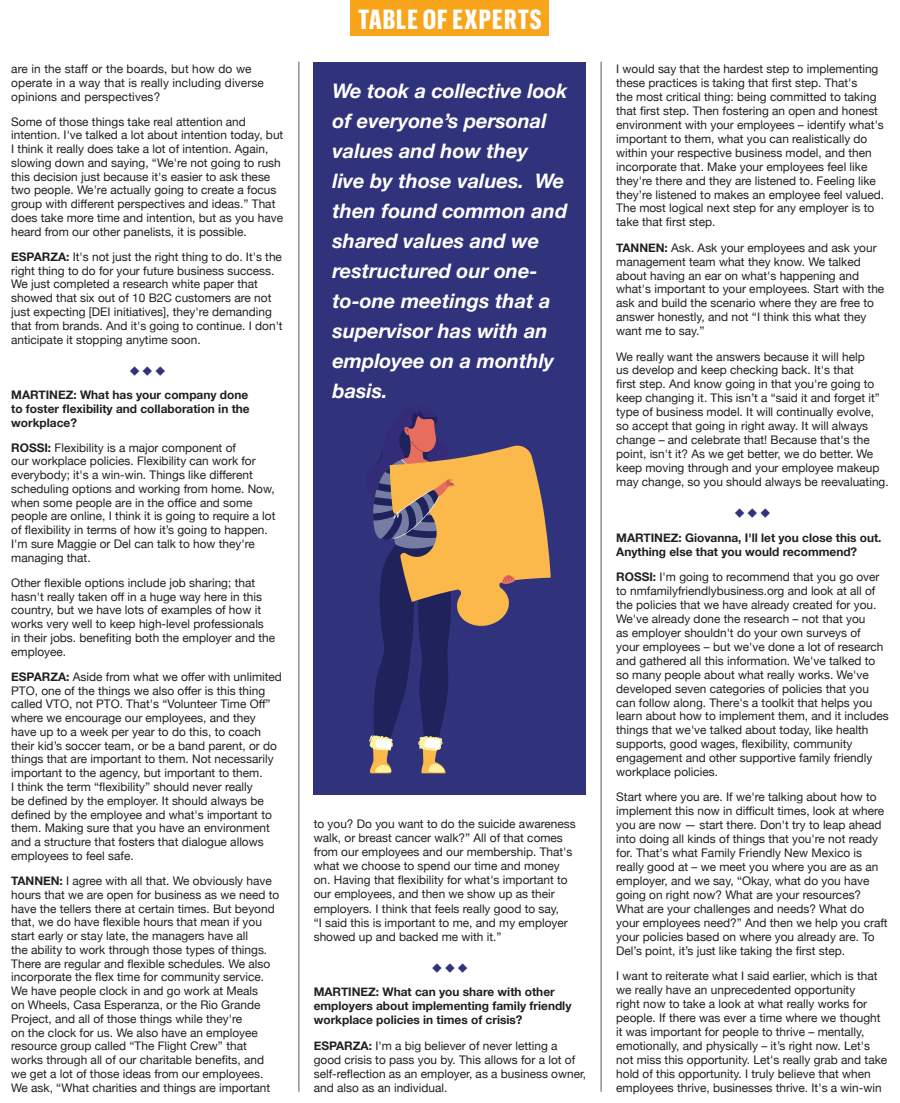
<style>
.page{position:relative;width:900px;height:1103px;background:#fff}
.page>*{position:absolute;margin:0;border:0;box-sizing:border-box;transform-origin:0 0}
.t1{font:700 27.12px "Graphik X Cond";letter-spacing:.035em;color:#fff}
.t2{font:italic 700 20px/30px "Helvetica Neue";color:#fff}
.t3{font:13.12px "Source Serif Pro";color:#30327b}
.t4{font:11.88px/14px "Helvetica Neue";color:#231f20}
.t5{font:700 11.88px/14px "Helvetica Neue";color:#231f20}
.s1{font-weight:700}
</style>
<div class="page">
<hr style="left:299px;top:62px;width:1px;height:1029px;background:#57585a">
<hr style="left:601px;top:62px;width:1px;height:1029px;background:#57585a">
<div style="left:351px;top:1px;width:198px;height:35px;background:#f9a51b"></div>
<div style="left:314px;top:62px;width:272px;height:732px;background:#30327b"></div>
<svg style="left:365px;top:406px;width:186px;height:367px"></svg>
<p class="t4" style="left:11px;top:63px;width:254px">are in the staff or the boards, but how do we operate in a way that is really including diverse opinions and perspectives?</p>
<p class="t4" style="left:11px;top:115px;width:274px">Some of those things take real attention and intention. I've talked a lot about intention today, but I think it really does take a lot of intention. Again, slowing down and saying, “We're not going to rush this decision just because it's easier to ask these two people. We're actually going to create a focus group with different perspectives and ideas.” That does take more time and intention, but as you have heard from our other panelists, it is possible.</p>
<p class="t4" style="left:11px;top:250px;width:273px"><span class="s1">ESPARZA:</span> It's not just the right thing to do. It's the right thing to do for your future business success.<br>We just completed a research white paper that showed that six out of 10 B2C customers are not just expecting [DEI initiatives], they're demanding that from brands. And it's going to continue. I don't anticipate it stopping anytime soon.</p>
<p class="t3" style="left:130px;top:361px;width:37px">◆ ◆ ◆</p>
<p class="t5" style="left:11px;top:388px;width:240px">MARTINEZ: What has your company done to foster flexibility and collaboration in the workplace?</p>
<p class="t4" style="left:11px;top:441px;width:266px"><span class="s1">ROSSI:</span> Flexibility is a major component of<br>our workplace policies. Flexibility can work for everybody; it's a win-win. Things like different scheduling options and working from home. Now, when some people are in the office and some people are online, I think it is going to require a lot of flexibility in terms of how it’s going to happen.<br>I'm sure Maggie or Del can talk to how they're managing that.</p>
<p class="t4" style="left:11px;top:576px;width:265px">Other flexible options include job sharing; that hasn't really taken off in a huge way here in this country, but we have lots of examples of how it works very well to keep high-level professionals in their jobs. benefiting both the employer and the employee.</p>
<p class="t4" style="left:11px;top:670px;width:272px"><span class="s1">ESPARZA:</span> Aside from what we offer with unlimited PTO, one of the things we also offer is this thing called VTO, not PTO. That's “Volunteer Time Off” where we encourage our employees, and they have up to a week per year to do this, to coach their kid’s soccer team, or be a band parent, or do things that are important to them. Not necessarily important to the agency, but important to them.<br>I think the term “flexibility” should never really<br>be defined by the employer. It should always be defined by the employee and what's important to them. Making sure that you have an environment and a structure that fosters that dialogue allows employees to feel safe.</p>
<p class="t4" style="left:11px;top:874px;width:270px"><span class="s1">TANNEN:</span> I agree with all that. We obviously have hours that we are open for business as we need to have the tellers there at certain times. But beyond that, we do have flexible hours that mean if you start early or stay late, the managers have all<br>the ability to work through those types of things.<br>There are regular and flexible schedules. We also incorporate the flex time for community service.<br>We have people clock in and go work at Meals<br>on Wheels, Casa Esperanza, or the Rio Grande Project, and all of those things while they're<br>on the clock for us. We also have an employee resource group called “The Flight Crew” that works through all of our charitable benefits, and we get a lot of those ideas from our employees.<br>We ask, “What charities and things are important</p>
<h1 class="t1" style="left:358px;top:3px;width:185px">TABLE OF EXPERTS</h1>
<h2 class="t2" style="left:332px;top:76px;width:237px">We took a collective look of everyone’s personal values and how they<br>live by those values. We then found common and shared values and we restructured our one&shy;to-one meetings that a supervisor has with an employee on a monthly basis.</h2>
<p class="t4" style="left:314px;top:817px;width:263px">to you? Do you want to do the suicide awareness walk, or breast cancer walk?” All of that comes from our employees and our membership. That's what we choose to spend our time and money on. Having that flexibility for what's important to our employees, and then we show up as their employers. I think that feels really good to say,<br>“I said this is important to me, and my employer showed up and backed me with it.”</p>
<p class="t3" style="left:432px;top:958px;width:37px">◆ ◆ ◆</p>
<p class="t5" style="left:314px;top:985px;width:259px">MARTINEZ: What can you share with other employers about implementing family friendly workplace policies in times of crisis?</p>
<p class="t4" style="left:314px;top:1039px;width:274px"><span class="s1">ESPARZA:</span> I'm a big believer of never letting a good crisis to pass you by. This allows for a lot of self-reflection as an employer, as a business owner, and also as an individual.</p>
<p class="t4" style="left:616px;top:62px;width:269px">I would say that the hardest step to implementing these practices is taking that first step. That's<br>the most critical thing: being committed to taking that first step. Then fostering an open and honest environment with your employees – identify what's important to them, what you can realistically do within your respective business model, and then incorporate that. Make your employees feel like they're there and they are listened to. Feeling like they’re listened to makes an employee feel valued.<br>The most logical next step for any employer is to take that first step.</p>
<p class="t4" style="left:616px;top:241px;width:270px"><span class="s1">TANNEN:</span> Ask. Ask your employees and ask your management team what they know. We talked about having an ear on what's happening and what's important to your employees. Start with the ask and build the scenario where they are free to answer honestly, and not “I think this what they want me to say.”</p>
<p class="t4" style="left:616px;top:350px;width:274px">We really want the answers because it will help<br>us develop and keep checking back. It's that<br>first step. And know going in that you're going to keep changing it. This isn’t a “said it and forget it” type of business model. It will continually evolve, so accept that going in right away. It will always change – and celebrate that! Because that's the point, isn't it? As we get better, we do better. We keep moving through and your employee makeup may change, so you should always be reevaluating.</p>
<p class="t3" style="left:735px;top:504px;width:37px">◆ ◆ ◆</p>
<p class="t5" style="left:616px;top:531px;width:267px">MARTINEZ: Giovanna, I'll let you close this out.<br>Anything else that you would recommend?</p>
<p class="t4" style="left:616px;top:570px;width:274px"><span class="s1">ROSSI:</span> I'm going to recommend that you go over to nmfamilyfriendlybusiness.org and look at all of the policies that we have already created for you.<br>We've already done the research – not that you<br>as employer shouldn't do your own surveys of<br>your employees – but we've done a lot of research and gathered all this information. We've talked to so many people about what really works. We've developed seven categories of policies that you can follow along. There's a toolkit that helps you learn about how to implement them, and it includes things that we've talked about today, like health supports, good wages, flexibility, community engagement and other supportive family friendly workplace policies.</p>
<p class="t4" style="left:616px;top:791px;width:273px">Start where you are. If we're talking about how to implement this now in difficult times, look at where you are now — start there. Don't try to leap ahead into doing all kinds of things that you're not ready for. That's what Family Friendly New Mexico is really good at – we meet you where you are as an employer, and we say, “Okay, what do you have going on right now? What are your resources?<br>What are your challenges and needs? What do your employees need?” And then we help you craft your policies based on where you already are. To Del’s point, it’s just like taking the first step.</p>
<p class="t4" style="left:616px;top:969px;width:273px">I want to reiterate what I said earlier, which is that we really have an unprecedented opportunity<br>right now to take a look at what really works for people. If there was ever a time where we thought it was important for people to thrive – mentally, emotionally, and physically – it’s right now. Let's not miss this opportunity. Let's really grab and take hold of this opportunity. I truly believe that when employees thrive, businesses thrive. It's a win-win</p>
</div>
